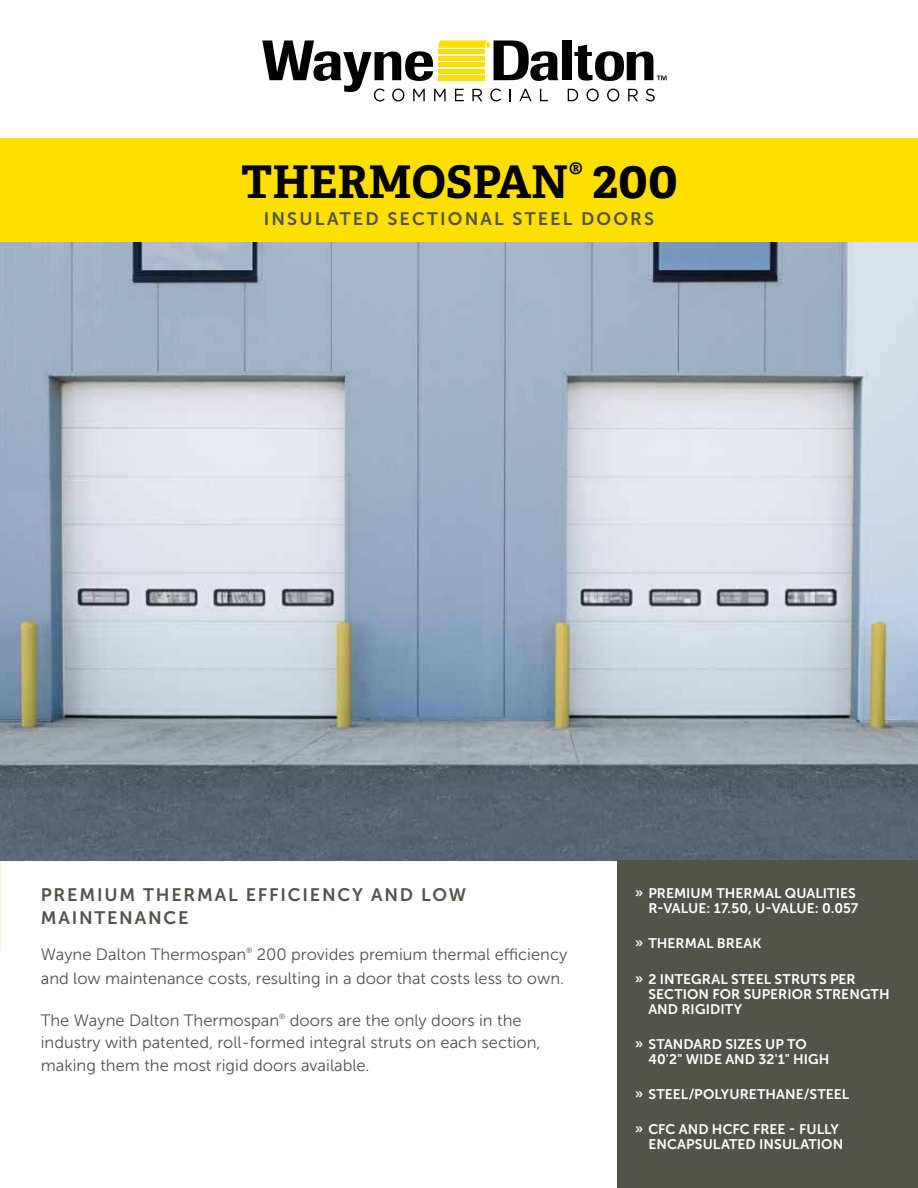
<style>
.page{position:relative;width:918px;height:1188px;background:#fff}
.page>*{position:absolute;margin:0;border:0;box-sizing:border-box;transform-origin:0 0}
.t1{font:700 45px "Adelle PE";color:#000}
.t2{font:18px/22.5px "Museo Sans 700";letter-spacing:.1em;color:#525349}
.t3{font:18px "Museo Sans 700";letter-spacing:.12em;color:#525349}
.t4{font:16.5px/22.5px "Museo Sans 300";color:#525349}
.t5{font:13.8px/15px "Museo Sans 700";letter-spacing:.005em;color:#fff}
.s1{font-size:54.45px}
</style>
<div class="page">
<hr style="left:0;top:861px;width:1px;height:89px;background:#f5f0e0">
<img style="left:0;top:242px;width:918px;height:619px">
<div style="left:618px;top:861px;width:300px;height:327px;background:#525349"></div>
<div style="left:562px;top:40px;width:9px;height:40px;background:#000"></div>
<svg style="left:575px;top:45px;width:92px;height:36px"></svg>
<svg style="left:262px;top:40px;width:297px;height:61px"></svg>
<svg style="left:568px;top:89px;width:10px;height:12px"></svg>
<svg style="left:587px;top:89px;width:12px;height:12px"></svg>
<svg style="left:607px;top:89px;width:12px;height:12px"></svg>
<svg style="left:628px;top:89px;width:10px;height:12px"></svg>
<svg style="left:646px;top:89px;width:9px;height:12px"></svg>
<div style="left:0;top:138px;width:918px;height:104px;background:#ffdf00"></div>
<h1 class="t1" style="left:241px;top:149px;width:438px">THERMOSPAN<sup>®</sup> <span class="s1">200</span></h1>
<p class="t3" style="left:264px;top:209px;width:392px">INSULATED SECTIONAL STEEL DOORS</p>
<p class="t2" style="left:41px;top:884px;width:427px">PREMIUM THERMAL EFFICIENCY AND LOW<br>MAINTENANCE</p>
<p class="t4" style="left:41px;top:942px;width:528px;line-height:24px">Wayne Dalton Thermospan<sup>®</sup> 200 provides premium thermal efficiency and low maintenance costs, resulting in a door that costs less to own.</p>
<p class="t4" style="left:41px;top:1009px;width:501px">The Wayne Dalton Thermospan<sup>®</sup> doors are the only doors in the industry with patented, roll-formed integral struts on each section, making them the most rigid doors available.</p>
<p class="t5" style="left:635px;top:886px;width:225px;text-align:right">» PREMIUM THERMAL QUALITIES<br>R-VALUE: 17.50, U-VALUE: 0.057</p>
<p class="t5" style="left:635px;top:936px;width:128px">» THERMAL BREAK</p>
<p class="t5" style="left:648px;top:971px;width:243px;text-indent:-14px">» 2 INTEGRAL STEEL STRUTS PER<br>SECTION FOR SUPERIOR STRENGTH<br>AND RIGIDITY</p>
<p class="t5" style="left:648px;top:1037px;width:183px;text-indent:-14px">» STANDARD SIZES UP TO<br>40'2" WIDE AND 32'1" HIGH</p>
<p class="t5" style="left:635px;top:1087px;width:216px">» STEEL/POLYURETHANE/STEEL</p>
<p class="t5" style="left:648px;top:1122px;width:196px;text-indent:-14px">» CFC AND HCFC FREE - FULLY<br>ENCAPSULATED INSULATION</p>
</div>
